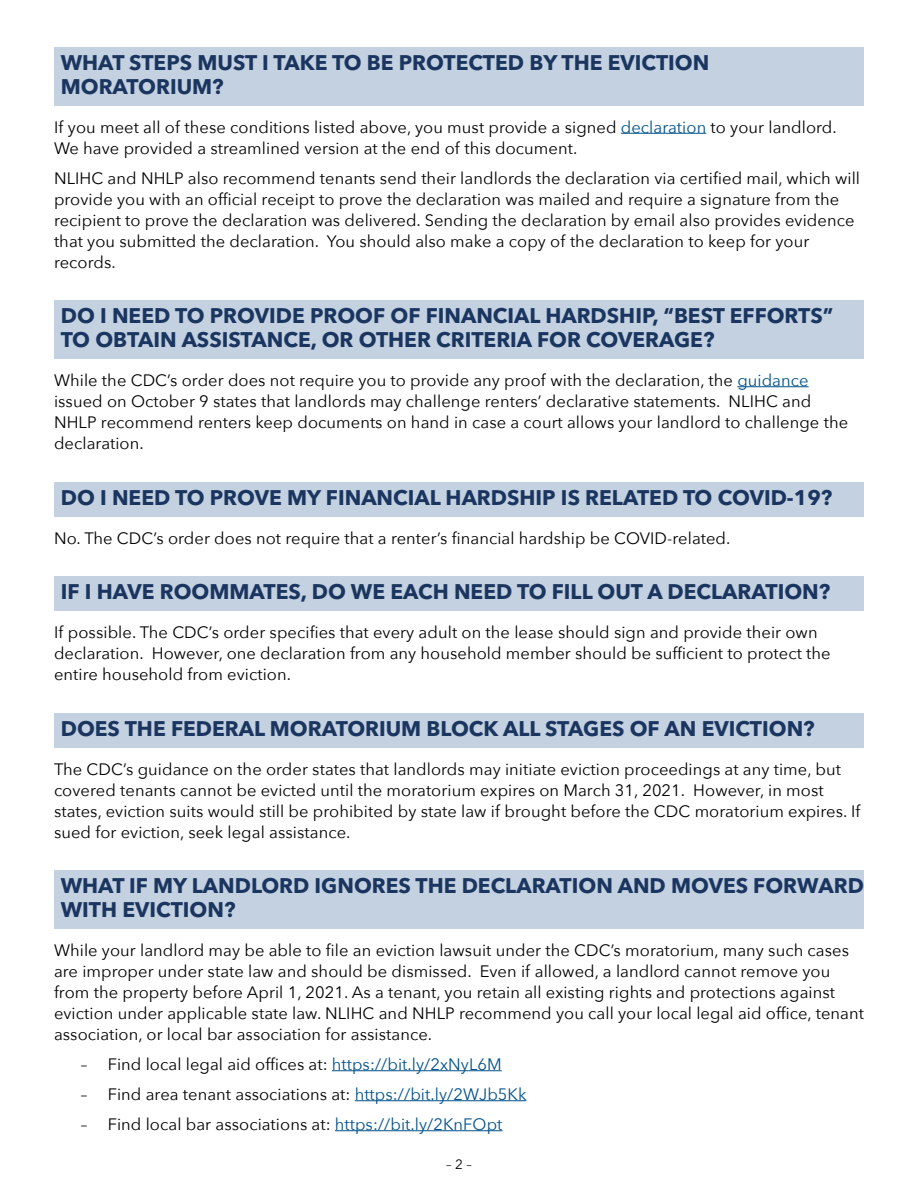
<style>
.page{position:relative;width:918px;height:1188px;background:#fff}
.page>*{position:absolute;margin:0;border:0;box-sizing:border-box;transform-origin:0 0}
.t1{font:700 21px/24px "Avenir Next LT Pro";color:#1a355f}
.t2{font:16.5px/21px "Avenir Next";letter-spacing:.005em;color:#000}
.t3{font:13.5px "Avenir Next";color:#000}
.s1{color:#005189}
</style>
<div class="page">
<div style="left:54px;top:47px;width:810px;height:59px;background:#c3d1e0"></div>
<hr style="left:621px;top:133px;width:85px;height:1px;background:#005189">
<div style="left:54px;top:301px;width:810px;height:58px;background:#c3d1e0"></div>
<hr style="left:737px;top:386px;width:72px;height:1px;background:#005189">
<div style="left:54px;top:482px;width:810px;height:35px;background:#c3d1e0"></div>
<div style="left:54px;top:577px;width:810px;height:34px;background:#c3d1e0"></div>
<div style="left:54px;top:713px;width:810px;height:35px;background:#c3d1e0"></div>
<div style="left:54px;top:871px;width:810px;height:58px;background:#c3d1e0"></div>
<hr style="left:332px;top:1070px;width:170px;height:1px;background:#005189">
<hr style="left:355px;top:1100px;width:171px;height:1px;background:#005189">
<hr style="left:335px;top:1130px;width:167px;height:1px;background:#005189">
<p class="t1" style="left:61px;top:50px;width:650px">WHAT STEPS MUST I TAKE TO BE PROTECTED BY THE EVICTION<br>MORATORIUM?</p>
<p class="t2" style="left:54px;top:116px;width:784px">If you meet all of these conditions listed above, you must provide a signed <span class="s1">declaration</span> to your landlord.<br>We have provided a streamlined version at the end of this document.</p>
<p class="t2" style="left:54px;top:167px;width:808px">NLIHC and NHLP also recommend tenants send their landlords the declaration via certified mail, which will provide you with an official receipt to prove the declaration was mailed and require a signature from the recipient to prove the declaration was delivered. Sending the declaration by email also provides evidence that you submitted the declaration. You should also make a copy of the declaration to keep for your records.</p>
<p class="t1" style="left:61px;top:304px;width:774px">DO I NEED TO PROVIDE PROOF OF FINANCIAL HARDSHIP, “BEST EFFORTS”<br>TO OBTAIN ASSISTANCE, OR OTHER CRITERIA FOR COVERAGE?</p>
<p class="t2" style="left:54px;top:369px;width:796px">While the CDC’s order does not require you to provide any proof with the declaration, the <span class="s1">guidance </span>issued on October 9 states that landlords may challenge renters’ declarative statements. NLIHC and NHLP recommend renters keep documents on hand in case a court allows your landlord to challenge the declaration.</p>
<p class="t1" style="left:61px;top:485px;width:773px">DO I NEED TO PROVE MY FINANCIAL HARDSHIP IS RELATED TO COVID-19?</p>
<p class="t2" style="left:54px;top:527px;width:678px">No. The CDC’s order does not require that a renter’s financial hardship be COVID-related.</p>
<p class="t1" style="left:61px;top:580px;width:771px">IF I HAVE ROOMMATES, DO WE EACH NEED TO FILL OUT A DECLARATION?</p>
<p class="t2" style="left:54px;top:621px;width:778px">If possible. The CDC’s order specifies that every adult on the lease should sign and provide their own declaration. However, one declaration from any household member should be sufficient to protect the entire household from eviction.</p>
<p class="t1" style="left:61px;top:716px;width:756px">DOES THE FEDERAL MORATORIUM BLOCK ALL STAGES OF AN EVICTION?</p>
<p class="t2" style="left:54px;top:758px;width:808px">The CDC’s guidance on the order states that landlords may initiate eviction proceedings at any time, but covered tenants cannot be evicted until the moratorium expires on March 31, 2021. However, in most states, eviction suits would still be prohibited by state law if brought before the CDC moratorium expires. If sued for eviction, seek legal assistance.</p>
<p class="t1" style="left:61px;top:874px;width:805px">WHAT IF MY LANDLORD IGNORES THE DECLARATION AND MOVES FORWARD<br>WITH EVICTION?</p>
<p class="t2" style="left:54px;top:939px;width:812px">While your landlord may be able to file an eviction lawsuit under the CDC’s moratorium, many such cases are improper under state law and should be dismissed. Even if allowed, a landlord cannot remove you from the property before April 1, 2021. As a tenant, you retain all existing rights and protections against eviction under applicable state law. NLIHC and NHLP recommend you call your local legal aid office, tenant association, or local bar association for assistance.</p>
<p class="t2" style="left:81px;top:1053px;width:422px">– Find local legal aid offices at: <span class="s1">https://bit.ly/2xNyL6M</span></p>
<p class="t2" style="left:81px;top:1083px;width:447px">– Find area tenant associations at: <span class="s1">https://bit.ly/2WJb5Kk</span></p>
<p class="t2" style="left:81px;top:1113px;width:423px">– Find local bar associations at: <span class="s1">https://bit.ly/2KnFOpt</span></p>
<p class="t3" style="left:446px;top:1153px;width:27px">– 2 –</p>
</div>
